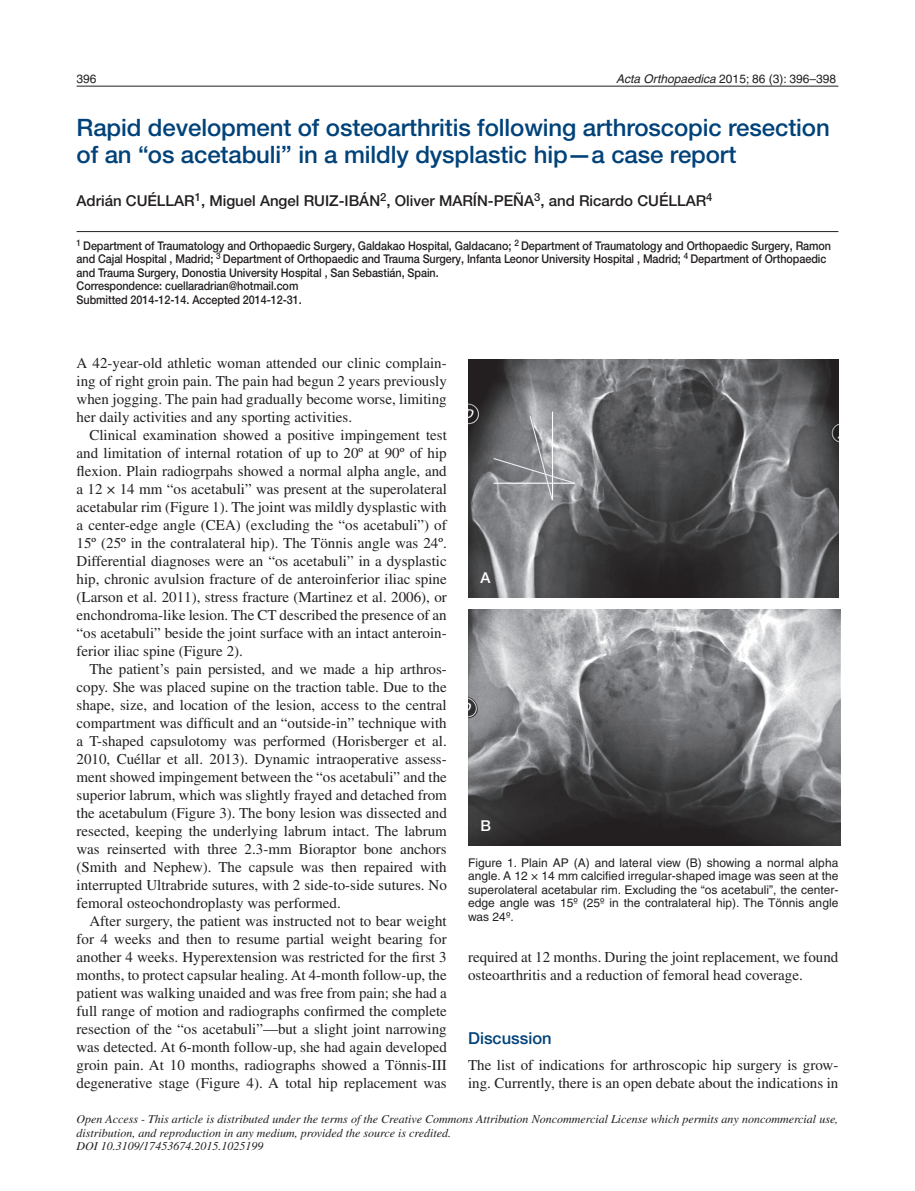
<style>
.page{position:relative;width:915px;height:1191px;background:#fff}
.page>*{position:absolute;margin:0;border:0;box-sizing:border-box;transform-origin:0 0}
.t1{font:500 24px/27px "Helvetica Neue LTW1 G";letter-spacing:-.005em;color:#004279}
.t2{font:500 16.5px "Helvetica Neue LTW1 G";color:#004279}
.t3{font:15px/18px "Times";color:#231f20;text-align:justify}
.t4{font:500 15px "Helvetica Neue LTW1 G";color:#231f20}
.t5{font:500 15px "Helvetica Neue LTW1 G";color:#fff}
.t6{font:500 12px/13.5px "Helvetica Neue LTW1 G";letter-spacing:-.005em;color:#231f20;scale:.9 1}
.t7{font:12px/13.5px "Helvetica";color:#231f20;text-align:justify}
.t8{font:italic 12px/13.5px "Times";color:#231f20}
.s1{font-style:italic}
</style>
<div class="page">
<hr style="left:77px;top:86px;width:761px;height:1px;background:#231f20">
<hr style="left:77px;top:231px;width:761px;height:1px;background:#231f20">
<img style="left:468px;top:360px;width:370px;height:238px">
<hr style="left:551px;top:411px;width:2px;height:89px;background:#fff">
<svg style="left:492px;top:415px;width:84px;height:86px"></svg>
<img style="left:468px;top:609px;width:371px;height:236px">
<p class="t7" style="left:77px;top:72px;width:22px">396</p>
<p class="t7" style="left:615px;top:72px;width:222px"><span class="s1">Acta Orthopaedica</span> 2015; 86 (3): 396–398</p>
<h1 class="t1" style="left:77px;top:114px;width:754px">Rapid development of osteoarthritis following arthroscopic resection of an “os acetabuli” in a mildly dysplastic hip—a case report</h1>
<p class="t4" style="left:77px;top:191px;width:637px">Adrián Cuéllar<sup>1</sup>, Miguel Angel Ruiz-Ibán<sup>2</sup>, Oliver Marín-Peña<sup>3</sup>, and Ricardo Cuéllar<sup>4</sup></p>
<p class="t6" style="left:77px;top:238px;width:839px"><sup>1</sup> Department of Traumatology and Orthopaedic Surgery, Galdakao Hospital, Galdacano; <sup>2</sup> Department of Traumatology and Orthopaedic Surgery, Ramon and Cajal Hospital , Madrid; <sup>3</sup> Department of Orthopaedic and Trauma Surgery, Infanta Leonor University Hospital , Madrid; <sup>4</sup> Department of Orthopaedic and Trauma Surgery, Donostia University Hospital , San Sebastián, Spain.<br>Correspondence: cuellaradrian@hotmail.com<br>Submitted 2014-12-14. Accepted 2014-12-31.</p>
<p class="t3" style="left:77px;top:353px;width:371px">A 42-year-old athletic woman attended our clinic complain&shy;ing of right groin pain. The pain had begun 2 years previously when jogging. The pain had gradually become worse, limiting her daily activities and any sporting activities.</p>
<p class="t3" style="left:77px;top:425px;width:371px;text-indent:13px">Clinical examination showed a positive impingement test and limitation of internal rotation of up to 20º at 90º of hip flexion. Plain radiogrpahs showed a normal alpha angle, and a 12 × 14 mm “os acetabuli” was present at the superolateral acetabular rim (Figure 1). The joint was mildly dysplastic with a center-edge angle (CEA) (excluding the “os acetabuli”) of 15º (25º in the contralateral hip). The Tönnis angle was 24º.<br>Differential diagnoses were an “os acetabuli” in a dysplastic hip, chronic avulsion fracture of de anteroinferior iliac spine (Larson et al. 2011), stress fracture (Martinez et al. 2006), or enchondroma-like lesion. The CT described the presence of an “os acetabuli” beside the joint surface with an intact anteroin&shy;ferior iliac spine (Figure 2).</p>
<p class="t3" style="left:77px;top:659px;width:371px;text-indent:13px">The patient’s pain persisted, and we made a hip arthros&shy;copy. She was placed supine on the traction table. Due to the shape, size, and location of the lesion, access to the central compartment was difficult and an “outside-in” technique with a T-shaped capsulotomy was performed (Horisberger et al.<br>2010, Cuéllar et all. 2013). Dynamic intraoperative assess&shy;ment showed impingement between the “os acetabuli” and the superior labrum, which was slightly frayed and detached from the acetabulum (Figure 3). The bony lesion was dissected and resected, keeping the underlying labrum intact. The labrum was reinserted with three 2.3-mm Bioraptor bone anchors (Smith and Nephew). The capsule was then repaired with interrupted Ultrabride sutures, with 2 side-to-side sutures. No femoral osteochondroplasty was performed.</p>
<p class="t3" style="left:77px;top:911px;width:371px;text-indent:13px">After surgery, the patient was instructed not to bear weight for 4 weeks and then to resume partial weight bearing for another 4 weeks. Hyperextension was restricted for the first 3 months, to protect capsular healing. At 4-month follow-up, the patient was walking unaided and was free from pain; she had a full range of motion and radiographs confirmed the complete resection of the “os acetabuli”—but a slight joint narrowing was detected. At 6-month follow-up, she had again developed groin pain. At 10 months, radiographs showed a Tönnis-III degenerative stage (Figure 4). A total hip replacement was</p>
<p class="t5" style="left:480px;top:568px;width:12px">A</p>
<p class="t5" style="left:480px;top:816px;width:10px">B</p>
<p class="t7" style="left:468px;top:856px;width:371px">Figure 1. Plain AP (A) and lateral view (B) showing a normal alpha angle. A 12 × 14 mm calcified irregular-shaped image was seen at the superolateral acetabular rim. Excluding the “os acetabuli”, the center&shy;edge angle was 15º (25º in the contralateral hip). The Tönnis angle was 24º.</p>
<p class="t3" style="left:468px;top:947px;width:371px">required at 12 months. During the joint replacement, we found osteoarthritis and a reduction of femoral head coverage.</p>
<p class="t2" style="left:468px;top:1028px;width:85px">Discussion</p>
<p class="t3" style="left:468px;top:1055px;width:371px">The list of indications for arthroscopic hip surgery is grow&shy;ing. Currently, there is an open debate about the indications in</p>
<p class="t8" style="left:77px;top:1112px;width:763px">Open Access - This article is distributed under the terms of the Creative Commons Attribution Noncommercial License which permits any noncommercial use, distribution, and reproduction in any medium, provided the source is credited.<br>DOI 10.3109/17453674.2015.1025199</p>
</div>
